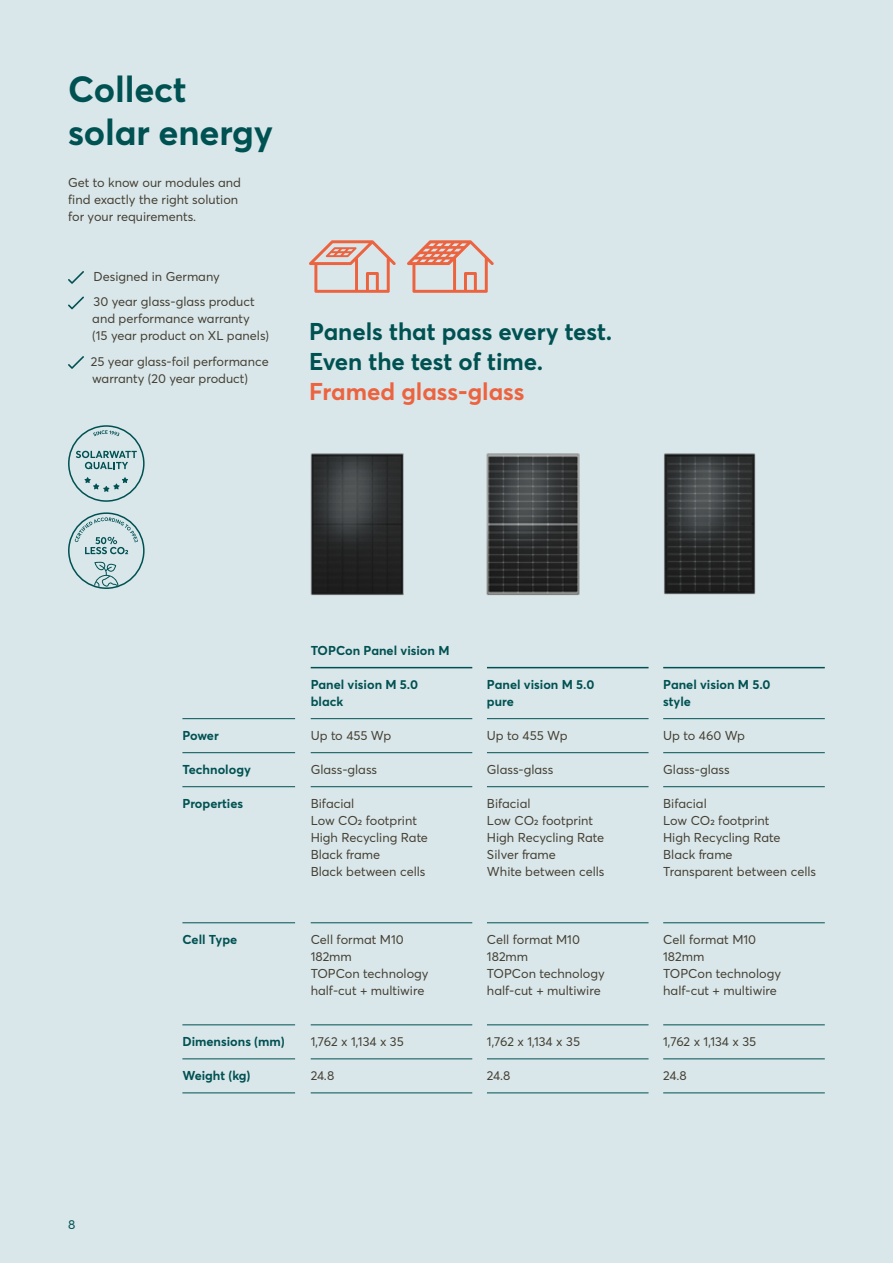
<style>
.page{position:relative;width:893px;height:1263px;background:#dae7ea}
.page>*{position:absolute;margin:0;border:0;box-sizing:border-box;transform-origin:0 0}
.t1{font:700 36px/42.5px "Averta";letter-spacing:-.005em;color:#005152}
.t2{font:700 24px/29.7px "Averta";color:#005152}
.t3{font:700 24px "Averta";color:#ec6340}
.t4{font:12.75px/17px "Averta";color:#454034}
.t5{font:700 12.75px/17px "Averta";color:#005152}
.t6{font:12.75px "Averta";color:#005152}
</style>
<div class="page">
<img style="left:486px;top:453px;width:94px;height:143px">
<img style="left:664px;top:453px;width:92px;height:142px">
<svg style="left:68px;top:425px;width:77px;height:77px"></svg>
<svg style="left:68px;top:512px;width:77px;height:77px"></svg>
<svg style="left:309px;top:240px;width:87px;height:53px"></svg>
<svg style="left:407px;top:240px;width:87px;height:53px"></svg>
<hr style="left:311px;top:667px;width:161px;height:1px;background:#005152">
<hr style="left:487px;top:667px;width:161px;height:1px;background:#005152">
<hr style="left:663px;top:667px;width:162px;height:1px;background:#005152">
<hr style="left:487px;top:752px;width:161px;height:1px;background:#005152">
<hr style="left:663px;top:752px;width:162px;height:1px;background:#005152">
<hr style="left:487px;top:786px;width:161px;height:1px;background:#005152">
<hr style="left:663px;top:786px;width:162px;height:1px;background:#005152">
<hr style="left:663px;top:922px;width:162px;height:1px;background:#005152">
<hr style="left:663px;top:1024px;width:162px;height:1px;background:#005152">
<hr style="left:487px;top:1058px;width:161px;height:1px;background:#005152">
<hr style="left:663px;top:1058px;width:162px;height:1px;background:#005152">
<hr style="left:487px;top:1093px;width:161px;height:1px;background:#005152">
<hr style="left:663px;top:1093px;width:162px;height:1px;background:#005152">
<hr style="left:311px;top:718px;width:161px;height:1px;background:#005152">
<hr style="left:311px;top:752px;width:161px;height:1px;background:#005152">
<hr style="left:311px;top:786px;width:161px;height:1px;background:#005152">
<hr style="left:311px;top:922px;width:161px;height:1px;background:#005152">
<hr style="left:487px;top:922px;width:161px;height:1px;background:#005152">
<hr style="left:311px;top:1024px;width:161px;height:1px;background:#005152">
<hr style="left:487px;top:1024px;width:161px;height:1px;background:#005152">
<hr style="left:311px;top:1058px;width:161px;height:1px;background:#005152">
<hr style="left:311px;top:1093px;width:161px;height:1px;background:#005152">
<hr style="left:182px;top:752px;width:113px;height:1px;background:#005152">
<hr style="left:182px;top:786px;width:113px;height:1px;background:#005152">
<hr style="left:182px;top:922px;width:113px;height:1px;background:#005152">
<hr style="left:182px;top:1024px;width:113px;height:1px;background:#005152">
<hr style="left:182px;top:1058px;width:113px;height:1px;background:#005152">
<hr style="left:182px;top:1093px;width:113px;height:1px;background:#005152">
<hr style="left:182px;top:718px;width:113px;height:1px;background:#005152">
<hr style="left:487px;top:718px;width:161px;height:1px;background:#005152">
<hr style="left:663px;top:718px;width:162px;height:1px;background:#005152">
<img style="left:310px;top:453px;width:94px;height:143px">
<svg style="left:68px;top:271px;width:16px;height:13px"></svg>
<svg style="left:68px;top:296px;width:16px;height:13px"></svg>
<svg style="left:68px;top:356px;width:16px;height:13px"></svg>
<h1 class="t1" style="left:68px;top:66px;width:206px">Collect solar energy</h1>
<p class="t4" style="left:68px;top:174px;width:175px">Get to know our modules and find exactly the right solution for your requirements.</p>
<p class="t4" style="left:94px;top:263px;width:163px;line-height:25.5px">Designed in Germany<br>30 year glass-glass product</p>
<p class="t4" style="left:92px;top:310px;width:178px">and performance warranty<br>(15 year product on XL panels)</p>
<p class="t4" style="left:91px;top:352px;width:179px">25 year glass-foil performance warranty (20 year product)</p>
<h2 class="t2" style="left:309px;top:316px;width:305px">Panels that pass every test.<br>Even the test of time.</h2>
<h2 class="t3" style="left:309px;top:374px;width:217px">Framed glass-glass</h2>
<p class="t5" style="left:311px;top:641px;width:140px">TOPCon Panel vision M</p>
<p class="t5" style="left:311px;top:675px;width:109px">Panel vision M 5.0 black</p>
<p class="t5" style="left:487px;top:675px;width:109px">Panel vision M 5.0 pure</p>
<p class="t5" style="left:663px;top:675px;width:109px">Panel vision M 5.0 style</p>
<p class="t5" style="left:182px;top:726px;width:38px">Power</p>
<p class="t4" style="left:311px;top:726px;width:82px">Up to 455 Wp</p>
<p class="t4" style="left:487px;top:726px;width:82px">Up to 455 Wp</p>
<p class="t4" style="left:663px;top:726px;width:83px">Up to 460 Wp</p>
<p class="t5" style="left:182px;top:760px;width:70px">Technology</p>
<p class="t4" style="left:311px;top:760px;width:68px">Glass-glass</p>
<p class="t4" style="left:487px;top:760px;width:68px">Glass-glass</p>
<p class="t4" style="left:663px;top:760px;width:68px">Glass-glass</p>
<p class="t5" style="left:182px;top:794px;width:62px">Properties</p>
<p class="t4" style="left:311px;top:794px;width:119px">Bifacial<br>Low CO2 footprint<br>High Recycling Rate<br>Black frame<br>Black between cells</p>
<p class="t4" style="left:487px;top:794px;width:119px">Bifacial<br>Low CO2 footprint<br>High Recycling Rate<br>Silver frame<br>White between cells</p>
<p class="t4" style="left:663px;top:794px;width:154px">Bifacial<br>Low CO2 footprint<br>High Recycling Rate<br>Black frame<br>Transparent between cells</p>
<p class="t5" style="left:182px;top:930px;width:56px">Cell Type</p>
<p class="t4" style="left:311px;top:930px;width:119px">Cell format M10<br>182mm<br>TOPCon technology half-cut + multiwire</p>
<p class="t4" style="left:487px;top:930px;width:119px">Cell format M10<br>182mm<br>TOPCon technology half-cut + multiwire</p>
<p class="t4" style="left:663px;top:930px;width:119px">Cell format M10<br>182mm<br>TOPCon technology half-cut + multiwire</p>
<p class="t6" style="left:68px;top:1216px;width:9px">8</p>
<p class="t5" style="left:182px;top:1032px;width:104px">Dimensions (mm)</p>
<p class="t4" style="left:311px;top:1033px;width:95px">1,762 x 1,134 x 35</p>
<p class="t4" style="left:487px;top:1033px;width:95px">1,762 x 1,134 x 35</p>
<p class="t4" style="left:663px;top:1033px;width:95px">1,762 x 1,134 x 35</p>
<p class="t5" style="left:182px;top:1066px;width:70px">Weight (kg)</p>
<p class="t4" style="left:311px;top:1067px;width:25px">24.8</p>
<p class="t4" style="left:487px;top:1067px;width:25px">24.8</p>
<p class="t4" style="left:663px;top:1067px;width:25px">24.8</p>
</div>
